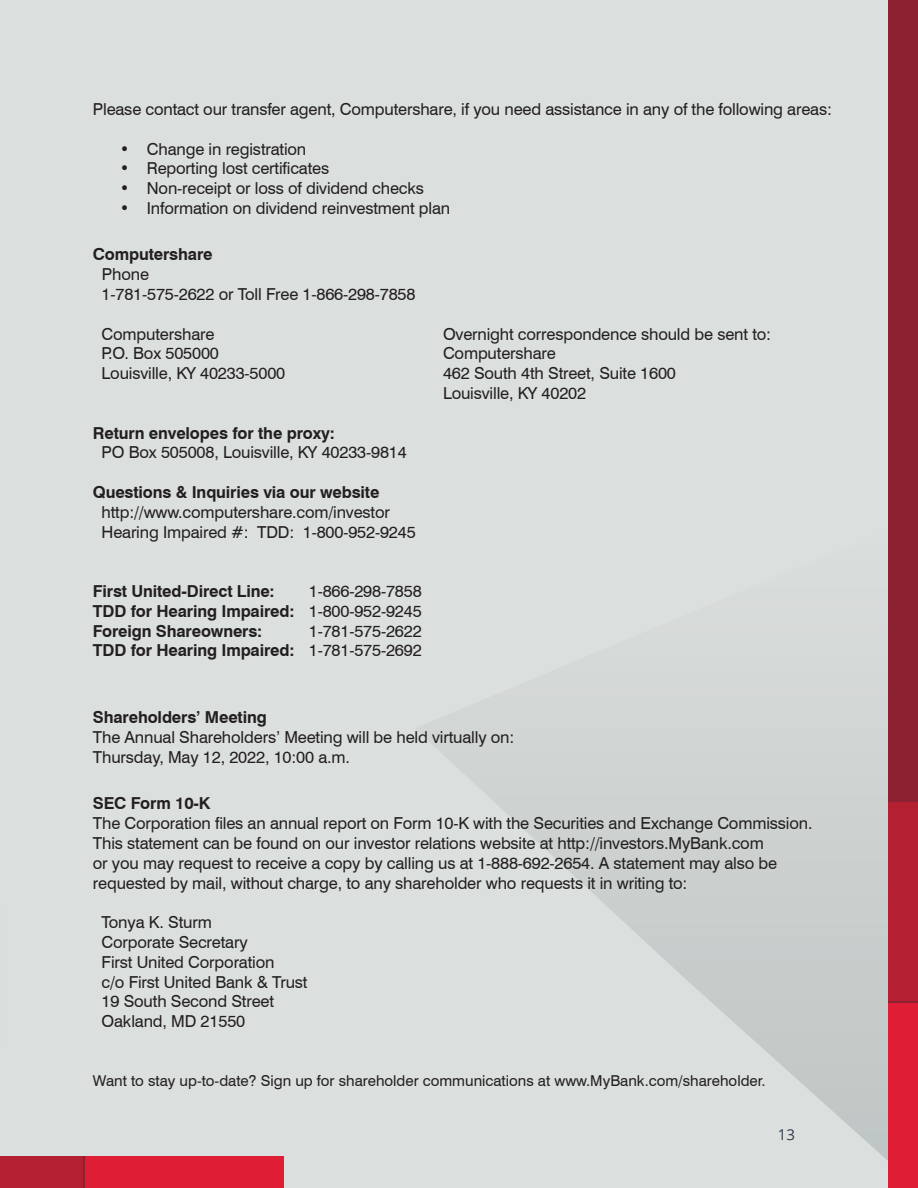
<style>
.page{position:relative;width:918px;height:1188px;background:#dbdfdd}
.page>*{position:absolute;margin:0;border:0;box-sizing:border-box;transform-origin:0 0}
.t1{font:16.5px/19.8px "Swiss 721 BT";letter-spacing:-.01em;color:#231f20}
.t2{font:700 16.5px "Swiss 721 BT";letter-spacing:-.01em;color:#231f20}
.t3{font:15px "Swiss 721 BT";color:#231f20}
.t4{font:15px "Open Sans";color:#323d47}
.s1{font-weight:700}
.s2{font-weight:400}
</style>
<div class="page">
<svg style="left:444px;top:754px;width:444px;height:407px"></svg>
<div style="left:888px;top:0;width:30px;height:1003px;background:#8b2131"></div>
<div style="left:888px;top:1003px;width:30px;height:185px;background:#df1d35"></div>
<div style="left:888px;top:802px;width:30px;height:199px;background:#b41f32"></div>
<div style="left:0;top:1156px;width:85px;height:32px;background:#8b2131"></div>
<div style="left:85px;top:1156px;width:198px;height:32px;background:#df1d35"></div>
<div style="left:0;top:1156px;width:83px;height:32px;background:#b41f32"></div>
<p class="t1" style="left:93px;top:99px;width:741px">Please contact our transfer agent, Computershare, if you need assistance in any of the following areas:</p>
<p class="t1" style="left:120px;top:139px;width:188px">• Change in registration</p>
<p class="t1" style="left:120px;top:159px;width:211px">• Reporting lost certificates</p>
<p class="t1" style="left:120px;top:178px;width:306px">• Non-receipt or loss of dividend checks</p>
<p class="t1" style="left:120px;top:198px;width:332px">• Information on dividend reinvestment plan</p>
<p class="t1" style="left:102px;top:244px;width:315px;text-indent:-9px"><span class="s1">Computershare<br></span>Phone<br>1-781-575-2622 or Toll Free 1-866-298-7858</p>
<p class="t1" style="left:102px;top:324px;width:114px">Computershare</p>
<p class="t1" style="left:443px;top:324px;width:330px">Overnight correspondence should be sent to:</p>
<p class="t1" style="left:102px;top:343px;width:119px">P.O. Box 505000</p>
<p class="t1" style="left:443px;top:343px;width:114px">Computershare</p>
<p class="t1" style="left:102px;top:363px;width:185px">Louisville, KY 40233-5000</p>
<p class="t1" style="left:443px;top:363px;width:234px">462 South 4th Street, Suite 1600<br>Louisville, KY 40202</p>
<p class="t1" style="left:102px;top:423px;width:307px;text-indent:-9px"><span class="s1">Return envelopes for the proxy:<br></span>PO Box 505008, Louisville, KY 40233-9814</p>
<p class="t1" style="left:102px;top:482px;width:316px;text-indent:-9px"><span class="s1">Questions &amp; Inquiries via our website </span>http://www.computershare.com/investor<br>Hearing Impaired #: TDD: 1-800-952-9245</p>
<p class="t2" style="left:93px;top:581px;width:183px">First United-Direct Line:</p>
<p class="t1" style="left:309px;top:581px;width:114px">1-866-298-7858</p>
<p class="t2" style="left:93px;top:601px;width:330px">TDD for Hearing Impaired: <span class="s2">1-800-952-9245</span></p>
<p class="t2" style="left:93px;top:621px;width:171px">Foreign Shareowners:</p>
<p class="t1" style="left:309px;top:621px;width:114px">1-781-575-2622</p>
<p class="t2" style="left:93px;top:640px;width:330px">TDD for Hearing Impaired: <span class="s2">1-781-575-2692</span></p>
<p class="t1" style="left:93px;top:707px;width:423px"><span class="s1">Shareholders’ Meeting<br></span>The Annual Shareholders’ Meeting will be held virtually on:<br>Thursday, May 12, 2022, 10:00 a.m.</p>
<p class="t2" style="left:93px;top:793px;width:119px">SEC Form 10-K</p>
<p class="t1" style="left:93px;top:813px;width:721px">The Corporation files an annual report on Form 10-K with the Securities and Exchange Commission.<br>This statement can be found on our investor relations website at http://investors.MyBank.com<br>or you may request to receive a copy by calling us at 1-888-692-2654. A statement may also be requested by mail, without charge, to any shareholder who requests it in writing to:</p>
<p class="t1" style="left:102px;top:912px;width:207px">Tonya K. Sturm<br>Corporate Secretary<br>First United Corporation<br>c/o First United Bank &amp; Trust<br>19 South Second Street<br>Oakland, MD 21550</p>
<p class="t3" style="left:93px;top:1072px;width:674px">Want to stay up-to-date? Sign up for shareholder communications at www.MyBank.com/shareholder.</p>
<p class="t4" style="left:778px;top:1124px;width:19px">13</p>
</div>
